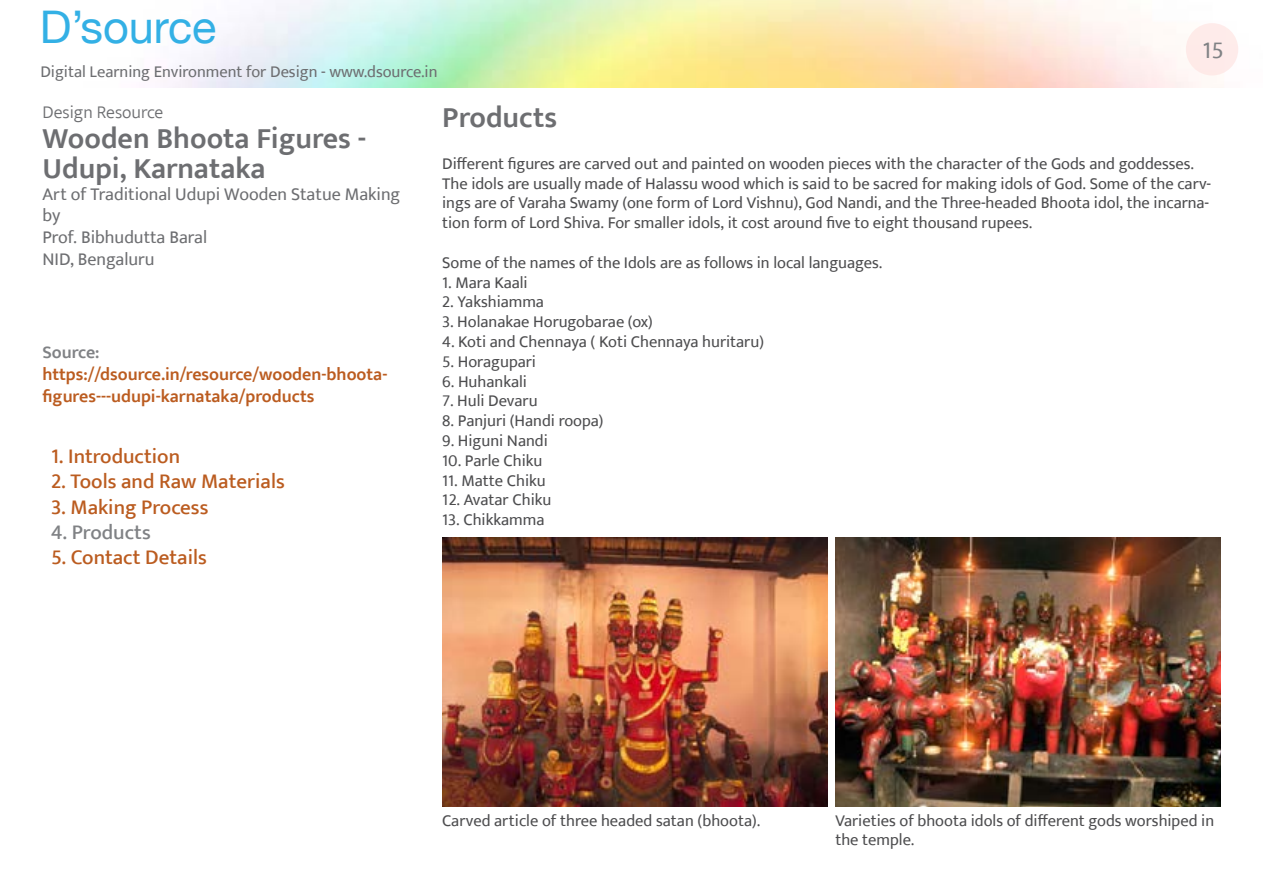
<style>
.page{position:relative;width:1263px;height:893px;background:#fff}
.page>*{position:absolute;margin:0;border:0;box-sizing:border-box;transform-origin:0 0}
.t1{font:45px "Helvetica Neue";color:#33b0e5}
.t2{font:600 30px/30px "Ek Mukta";color:#6d6e71}
.t3{font:24px "Ek Mukta";color:#808285}
.t4{font:500 21px "Ek Mukta";color:#bb5c20}
.t5{font:500 21px "Ek Mukta";color:#808285}
.t6{font:600 18px/21.6px "Ek Mukta";color:#bb5c20}
.t7{font:18px/21.6px "Ek Mukta";color:#6d6e71}
.t8{font:300 18px "Ek Mukta";color:#6d6e71}
.t9{font:600 18px "Ek Mukta";color:#808285}
.t10{font:16.5px/19.8px "Ek Mukta";color:#4d4d4f}
.t11{font:16.5px "Ek Mukta";color:#6d6e71}
</style>
<div class="page">
<div style="left:1186px;top:23px;width:52px;height:52px;background:#feebea;border-radius:50%"></div>
<img style="left:835px;top:538px;width:385px;height:269px">
<img style="left:442px;top:538px;width:385px;height:269px">
<h1 class="t1" style="left:40px;top:0;width:178px">D’source</h1>
<p class="t11" style="left:40px;top:62px;width:399px">Digital Learning Environment for Design - www.dsource.in</p>
<h3 class="t3" style="left:1202px;top:35px;width:23px">15</h3>
<p class="t8" style="left:43px;top:101px;width:122px">Design Resource</p>
<h2 class="t2" style="left:43px;top:123px;width:325px">Wooden Bhoota Figures -<br>Udupi, Karnataka</h2>
<p class="t7" style="left:43px;top:183px;width:359px">Art of Traditional Udupi Wooden Statue Making by<br>Prof. Bibhudutta Baral<br>NID, Bengaluru</p>
<p class="t9" style="left:43px;top:342px;width:59px">Source:</p>
<p class="t6" style="left:43px;top:363px;width:346px">https://dsource.in/resource/wooden-bhoota&shy;figures---udupi-karnataka/products</p>
<p class="t4" style="left:51px;top:444px;width:131px">1. Introduction</p>
<p class="t4" style="left:51px;top:469px;width:235px">2. Tools and Raw Materials</p>
<p class="t4" style="left:51px;top:494px;width:159px">3. Making Process</p>
<p class="t5" style="left:51px;top:519px;width:101px">4. Products</p>
<p class="t4" style="left:51px;top:544px;width:157px">5. Contact Details</p>
<h2 class="t2" style="left:442px;top:102px;width:116px">Products</h2>
<p class="t10" style="left:442px;top:153px;width:770px">Different figures are carved out and painted on wooden pieces with the character of the Gods and goddesses.<br>The idols are usually made of Halassu wood which is said to be sacred for making idols of God. Some of the carv&shy;ings are of Varaha Swamy (one form of Lord Vishnu), God Nandi, and the Three-headed Bhoota idol, the incarna&shy;tion form of Lord Shiva. For smaller idols, it cost around five to eight thousand rupees.</p>
<p class="t10" style="left:442px;top:252px;width:442px">Some of the names of the Idols are as follows in local languages.</p>
<p class="t10" style="left:442px;top:272px;width:87px">1. Mara Kaali</p>
<p class="t10" style="left:442px;top:292px;width:103px">2. Yakshiamma</p>
<p class="t10" style="left:442px;top:312px;width:212px">3. Holanakae Horugobarae (ox)</p>
<p class="t10" style="left:442px;top:331px;width:323px">4. Koti and Chennaya ( Koti Chennaya huritaru)</p>
<p class="t10" style="left:442px;top:351px;width:95px">5. Horagupari</p>
<p class="t10" style="left:442px;top:371px;width:86px">6. Huhankali</p>
<p class="t10" style="left:442px;top:391px;width:97px">7. Huli Devaru</p>
<p class="t10" style="left:442px;top:411px;width:163px">8. Panjuri (Handi roopa)</p>
<p class="t10" style="left:442px;top:430px;width:107px">9. Higuni Nandi</p>
<p class="t10" style="left:442px;top:450px;width:102px">10. Parle Chiku</p>
<p class="t10" style="left:442px;top:470px;width:105px">11. Matte Chiku</p>
<p class="t10" style="left:442px;top:490px;width:111px">12. Avatar Chiku</p>
<p class="t10" style="left:442px;top:510px;width:104px">13. Chikkamma</p>
<p class="t10" style="left:442px;top:810px;width:319px">Carved article of three headed satan (bhoota).</p>
<p class="t10" style="left:835px;top:810px;width:380px">Varieties of bhoota idols of different gods worshiped in the temple.</p>
</div>
